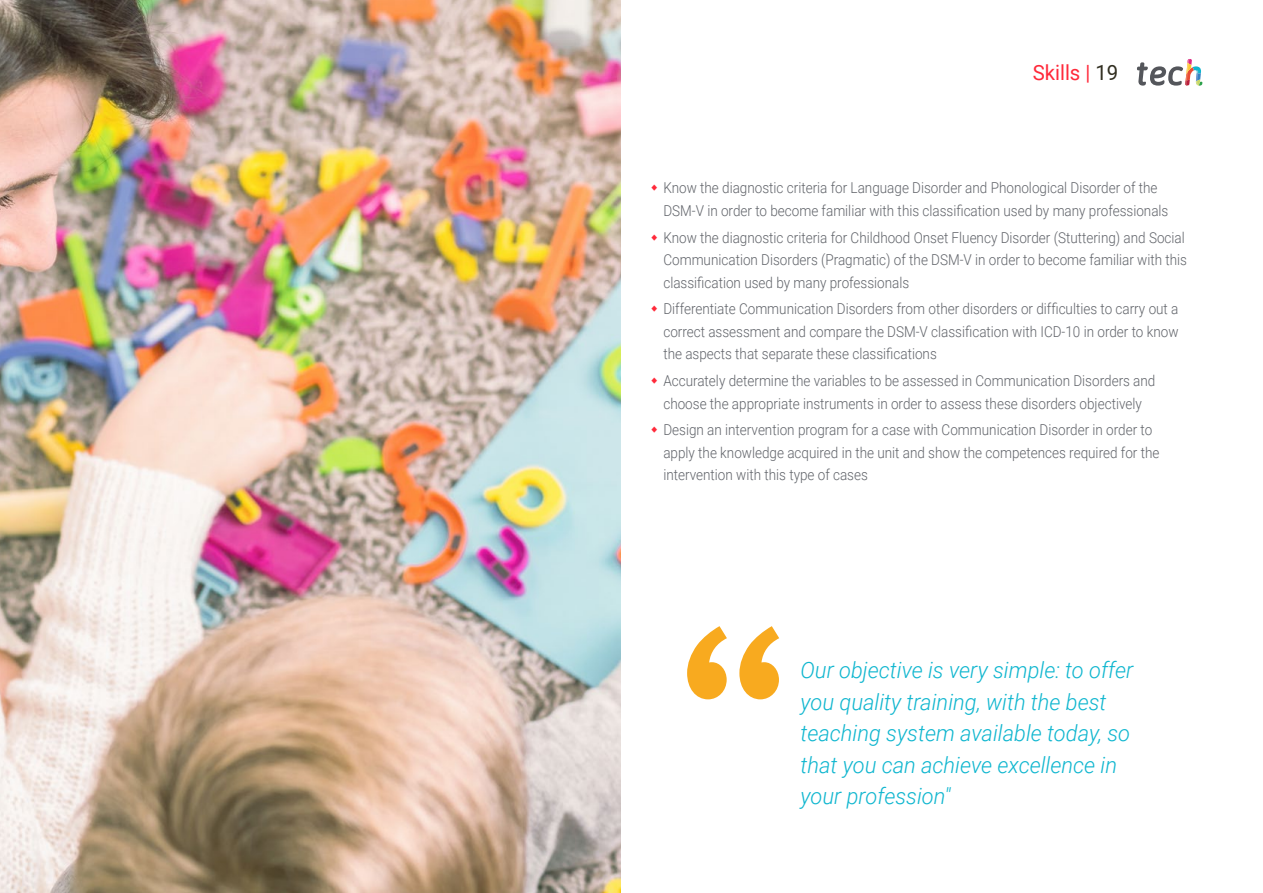
<style>
.page{position:relative;width:1263px;height:893px;background:#fff}
.page>*{position:absolute;margin:0;border:0;box-sizing:border-box;transform-origin:0 0}
.t1{font:italic 300 22.5px/31.5px "Roboto";color:#0fb6cf}
.t2{font:21px "Roboto";color:#ff293a}
.t3{font:300 15px/22.5px "Roboto";color:#61646a;scale:.9 1}
.s1{color:#312e20}
</style>
<div class="page">
<img style="left:0;top:0;width:621px;height:893px">
<svg style="left:1137px;top:59px;width:65px;height:27px"></svg>
<svg style="left:687px;top:626px;width:92px;height:73px"></svg>
<h2 class="t2" style="left:1033px;top:57px;width:87px">Skills | <span class="s1">19</span></h2>
<p class="t3" style="left:663px;top:176px;width:563px">Know the diagnostic criteria for Language Disorder and Phonological Disorder of the<br>DSM-V in order to become familiar with this classification used by many professionals</p>
<p class="t3" style="left:663px;top:225px;width:583px">Know the diagnostic criteria for Childhood Onset Fluency Disorder (Stuttering) and Social<br>Communication Disorders (Pragmatic) of the DSM-V in order to become familiar with this classification used by many professionals</p>
<p class="t3" style="left:663px;top:297px;width:574px;text-align:justify">Differentiate Communication Disorders from other disorders or difficulties to carry out a correct assessment and compare the DSM-V classification with ICD-10 in order to know the aspects that separate these classifications</p>
<p class="t3" style="left:663px;top:369px;width:548px">Accurately determine the variables to be assessed in Communication Disorders and choose the appropriate instruments in order to assess these disorders objectively</p>
<p class="t3" style="left:663px;top:418px;width:553px">Design an intervention program for a case with Communication Disorder in order to apply the knowledge acquired in the unit and show the competences required for the intervention with this type of cases</p>
<h1 class="t1" style="left:800px;top:653px;width:334px">Our objective is very simple: to offer you quality training, with the best teaching system available today, so that you can achieve excellence in your profession"</h1>
</div>
